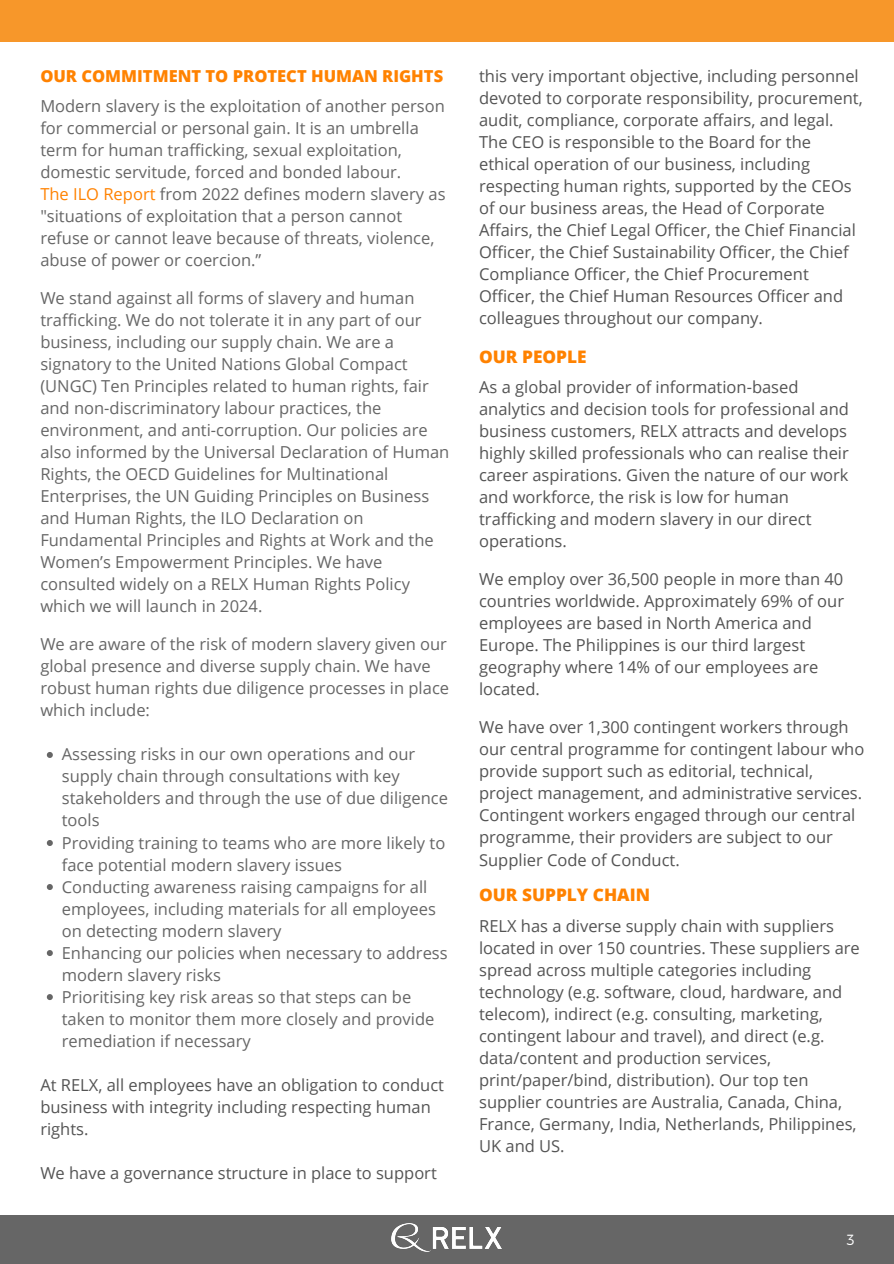
<style>
.page{position:relative;width:894px;height:1264px;background:#fff}
.page>*{position:absolute;margin:0;border:0;box-sizing:border-box;transform-origin:0 0}
.t1{font:800 17.25px "Open Sans";color:#ff8200}
.t2{font:16.5px/22px "Open Sans";color:#545454}
.t3{font:16.5px/22px "Open Sans";color:#666}
.t4{font:800 16.5px "Open Sans";color:#ff8200}
.t5{font:300 14.7px "Montserrat";color:#fff}
.s1{color:#ff8200}
</style>
<div class="page">
<div style="left:0;top:1215px;width:893px;height:48px;background:#666"></div>
<div style="left:0;top:0;width:893px;height:42px;background:#f7972a"></div>
<svg style="left:47px;top:752px;width:6px;height:6px"></svg>
<svg style="left:47px;top:840px;width:6px;height:6px"></svg>
<svg style="left:47px;top:884px;width:6px;height:6px"></svg>
<svg style="left:47px;top:950px;width:6px;height:6px"></svg>
<svg style="left:47px;top:994px;width:6px;height:6px"></svg>
<img style="left:391px;top:1223px;width:110px;height:28px">
<p class="t4" style="left:40px;top:64px;width:404px">OUR COMMITMENT TO PROTECT HUMAN RIGHTS</p>
<p class="t3" style="left:40px;top:95px;width:406px">Modern slavery is the exploitation of another person for commercial or personal gain. It is an umbrella term for human trafficking, sexual exploitation, domestic servitude, forced and bonded labour.<br><span class="s1">The ILO Report</span> from 2022 defines modern slavery as "situations of exploitation that a person cannot refuse or cannot leave because of threats, violence, abuse of power or coercion.”</p>
<p class="t3" style="left:40px;top:287px;width:410px">We stand against all forms of slavery and human trafficking. We do not tolerate it in any part of our business, including our supply chain. We are a signatory to the United Nations Global Compact (UNGC) Ten Principles related to human rights, fair and non-discriminatory labour practices, the environment, and anti-corruption. Our policies are also informed by the Universal Declaration of Human Rights, the OECD Guidelines for Multinational Enterprises, the UN Guiding Principles on Business and Human Rights, the ILO Declaration on Fundamental Principles and Rights at Work and the Women’s Empowerment Principles. We have consulted widely on a RELX Human Rights Policy which we will launch in 2024.</p>
<p class="t3" style="left:40px;top:633px;width:410px">We are aware of the risk of modern slavery given our global presence and diverse supply chain. We have robust human rights due diligence processes in place which include:</p>
<p class="t3" style="left:62px;top:743px;width:387px">Assessing risks in our own operations and our supply chain through consultations with key stakeholders and through the use of due diligence tools<br>Providing training to teams who are more likely to face potential modern slavery issues<br>Conducting awareness raising campaigns for all employees, including materials for all employees on detecting modern slavery<br>Enhancing our policies when necessary to address modern slavery risks<br>Prioritising key risk areas so that steps can be taken to monitor them more closely and provide remediation if necessary</p>
<p class="t2" style="left:40px;top:1073px;width:405px">At RELX, all employees have an obligation to conduct business with integrity including respecting human rights.</p>
<p class="t2" style="left:40px;top:1161px;width:398px">We have a governance structure in place to support</p>
<p class="t2" style="left:479px;top:65px;width:385px">this very important objective, including personnel devoted to corporate responsibility, procurement, audit, compliance, corporate affairs, and legal.<br>The CEO is responsible to the Board for the ethical operation of our business, including respecting human rights, supported by the CEOs of our business areas, the Head of Corporate Affairs, the Chief Legal Officer, the Chief Financial Officer, the Chief Sustainability Officer, the Chief Compliance Officer, the Chief Procurement Officer, the Chief Human Resources Officer and colleagues throughout our company.</p>
<p class="t1" style="left:479px;top:344px;width:109px">OUR PEOPLE</p>
<p class="t2" style="left:479px;top:376px;width:371px">As a global provider of information-based analytics and decision tools for professional and business customers, RELX attracts and develops highly skilled professionals who can realise their career aspirations. Given the nature of our work and workforce, the risk is low for human trafficking and modern slavery in our direct operations.</p>
<p class="t2" style="left:479px;top:568px;width:366px">We employ over 36,500 people in more than 40 countries worldwide. Approximately 69% of our employees are based in North America and Europe. The Philippines is our third largest geography where 14% of our employees are located.</p>
<p class="t2" style="left:479px;top:716px;width:386px">We have over 1,300 contingent workers through our central programme for contingent labour who provide support such as editorial, technical, project management, and administrative services.<br>Contingent workers engaged through our central programme, their providers are subject to our Supplier Code of Conduct.</p>
<p class="t1" style="left:479px;top:882px;width:172px">OUR SUPPLY CHAIN</p>
<p class="t2" style="left:479px;top:914px;width:382px">RELX has a diverse supply chain with suppliers located in over 150 countries. These suppliers are spread across multiple categories including technology (e.g. software, cloud, hardware, and telecom), indirect (e.g. consulting, marketing, contingent labour and travel), and direct (e.g. data/content and production services, print/paper/bind, distribution). Our top ten supplier countries are Australia, Canada, China, France, Germany, India, Netherlands, Philippines, UK and US.</p>
<p class="t5" style="left:846px;top:1230px;width:9px">3</p>
</div>
